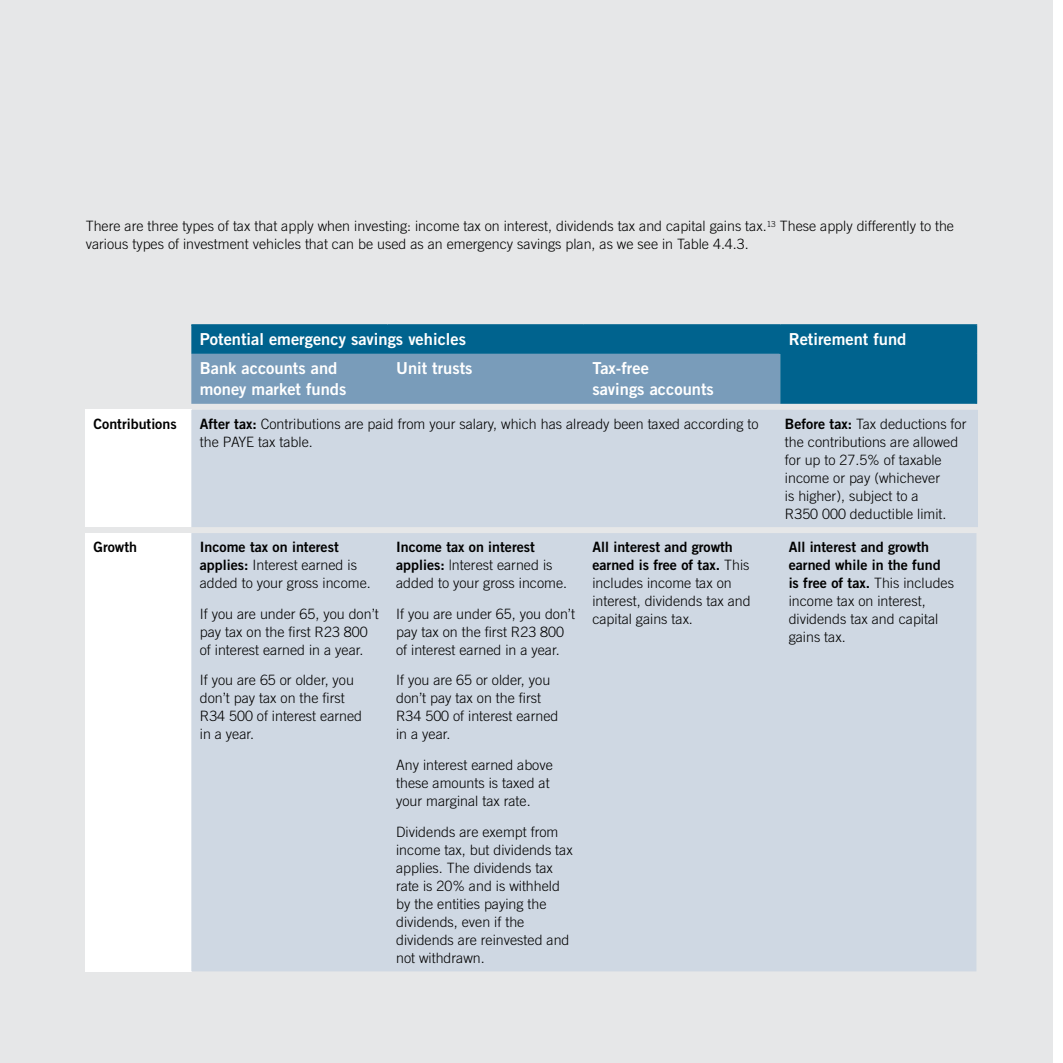
<style>
.page{position:relative;width:1063px;height:1063px;background:#fff}
.page>*{position:absolute;margin:0;border:0;box-sizing:border-box;transform-origin:0 0}
.t1{font:16.5px/21px "Trade Gothic LT Std Bd 2";color:#fff}
.t2{font:300 14.25px/18px "Trade Gothic LT Std";color:#000}
.t3{font:14.25px/18px "Trade Gothic LT Std Bd 2";color:#000}
.s1{font-family:"Trade Gothic LT Std Bd 2";font-weight:400}
.s2{font-family:"Trade Gothic LT Std";font-weight:300}
</style>
<div class="page">
<div style="left:0;top:0;width:1052px;height:1063px;background:#e6e7e8"></div>
<div style="left:191px;top:326px;width:785px;height:78px;background:#00638e"></div>
<div style="left:191px;top:354px;width:589px;height:50px;background:#799cba"></div>
<hr style="left:191px;top:324px;width:197px;height:2px;background:#00638e">
<hr style="left:388px;top:324px;width:196px;height:2px;background:#00638e">
<hr style="left:584px;top:324px;width:196px;height:2px;background:#00638e">
<hr style="left:780px;top:324px;width:197px;height:2px;background:#00638e">
<hr style="left:779px;top:326px;width:2px;height:28px;background:#00638e">
<svg style="left:976px;top:326px;width:1px;height:28px"></svg>
<hr style="left:976px;top:354px;width:1px;height:50px;background:#00638e">
<div style="left:85px;top:410px;width:106px;height:117px;background:#fff"></div>
<div style="left:192px;top:410px;width:786px;height:117px;background:#cfd8e3"></div>
<div style="left:85px;top:533px;width:106px;height:438px;background:#fff"></div>
<div style="left:192px;top:533px;width:784px;height:438px;background:#cfd8e3"></div>
<p class="t2" style="left:86px;top:217px;width:870px">There are three types of tax that apply when investing: income tax on interest, dividends tax and capital gains tax.<sup>13</sup> These apply differently to the various types of investment vehicles that can be used as an emergency savings plan, as we see in Table 4.4.3.</p>
<p class="t1" style="left:200px;top:329px;width:268px">Potential emergency savings vehicles</p>
<p class="t1" style="left:789px;top:329px;width:119px">Retirement fund</p>
<p class="t1" style="left:200px;top:358px;width:148px">Bank accounts and money market funds</p>
<p class="t1" style="left:396px;top:358px;width:78px">Unit trusts</p>
<p class="t1" style="left:592px;top:358px;width:123px">Tax-free<br>savings accounts</p>
<p class="t3" style="left:94px;top:414px;width:85px">Contributions</p>
<p class="t2" style="left:200px;top:414px;width:560px"><span class="s1">After tax:</span> Contributions are paid from your salary, which has already been taxed according to the PAYE tax table.</p>
<p class="t2" style="left:785px;top:414px;width:183px"><span class="s1">Before tax:</span> Tax deductions for the contributions are allowed for up to 27.5% of taxable income or pay (whichever<br>is higher), subject to a<br>R350 000 deductible limit.</p>
<p class="t3" style="left:94px;top:538px;width:45px">Growth</p>
<p class="t3" style="left:200px;top:538px;width:140px">Income tax on interest</p>
<p class="t2" style="left:200px;top:556px;width:173px"><span class="s1">applies:</span> Interest earned is added to your gross income.</p>
<p class="t2" style="left:200px;top:604px;width:180px">If you are under 65, you don’t pay tax on the first R23 800 of interest earned in a year.</p>
<p class="t2" style="left:200px;top:671px;width:164px">If you are 65 or older, you don’t pay tax on the first<br>R34 500 of interest earned in a year.</p>
<p class="t3" style="left:789px;top:537px;width:167px">All interest and growth earned while in the fund is free of tax. <span class="s2">This includes</span></p>
<p class="t2" style="left:789px;top:592px;width:151px">income tax on interest, dividends tax and capital gains tax.</p>
<p class="t3" style="left:592px;top:537px;width:159px">All interest and growth earned is free of tax. <span class="s2">This</span></p>
<p class="t2" style="left:592px;top:574px;width:160px">includes income tax on interest, dividends tax and capital gains tax.</p>
<p class="t3" style="left:396px;top:538px;width:140px">Income tax on interest</p>
<p class="t2" style="left:396px;top:556px;width:173px"><span class="s1">applies:</span> |nterest earned is added to your gross income.</p>
<p class="t2" style="left:396px;top:604px;width:180px">If you are under 65, you don’t pay tax on the first R23 800 of interest earned in a year.</p>
<p class="t2" style="left:396px;top:671px;width:164px">If you are 65 or older, you don’t pay tax on the first<br>R34 500 of interest earned in a year.</p>
<p class="t2" style="left:396px;top:756px;width:158px">Any interest earned above these amounts is taxed at your marginal tax rate.</p>
<p class="t2" style="left:396px;top:823px;width:178px">Dividends are exempt from income tax, but dividends tax applies. The dividends tax rate is 20% and is withheld by the entities paying the dividends, even if the dividends are reinvested and not withdrawn.</p>
</div>
